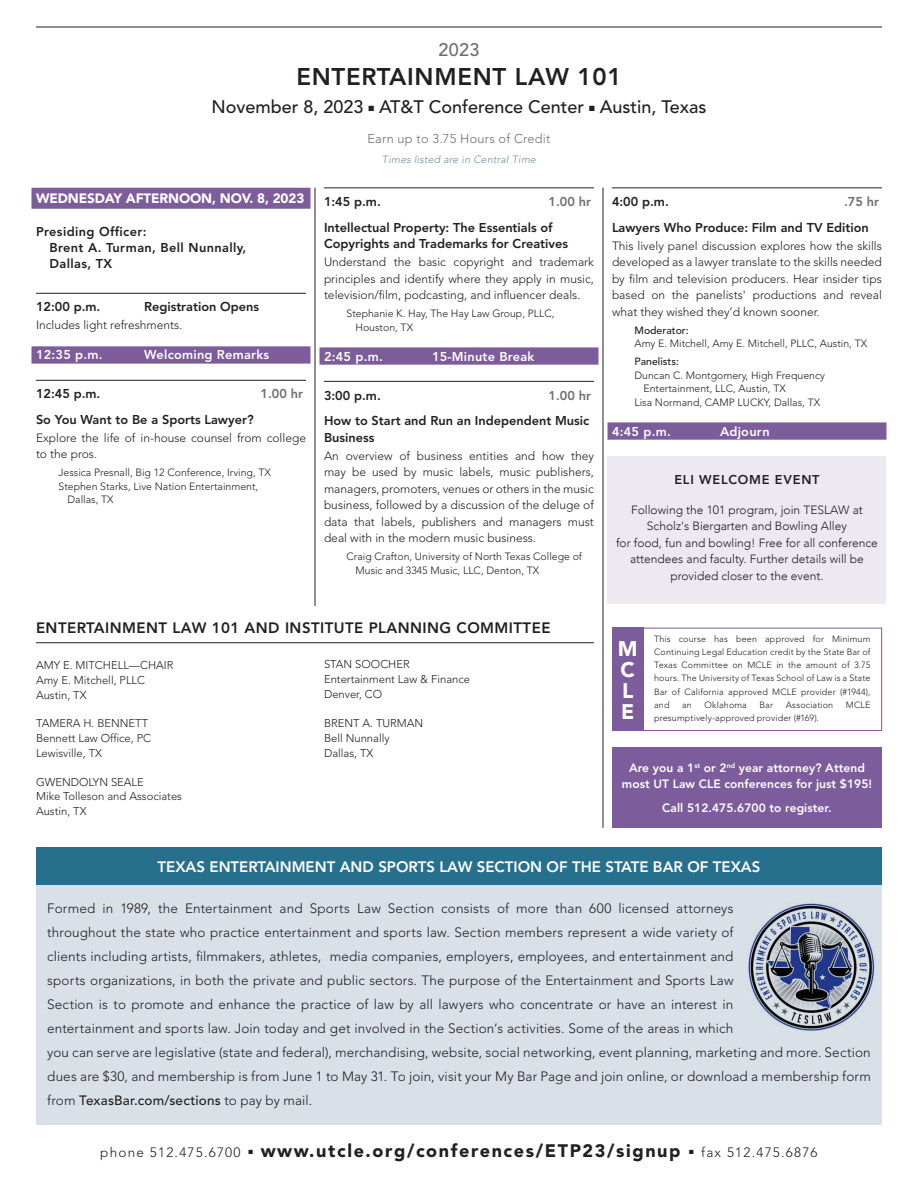
<style>
.page{position:relative;width:918px;height:1188px;background:#fff}
.page>*{position:absolute;margin:0;border:0;box-sizing:border-box;transform-origin:0 0}
.t1{font:800 24px "Avenir LT Std";letter-spacing:.03em;color:#231f20}
.t2{font:900 21px/21px "Avenir LT Std";color:#fff}
.t3{font:500 18px "Avenir LT Std";color:#231f20}
.t4{font:900 18px "Avenir LT Std";letter-spacing:.09em;color:#231f20}
.t5{font:500 18px "Avenir LT Std";color:#6c6d70}
.t6{font:800 15px "Avenir LT Std";color:#fff}
.t7{font:800 15px "Avenir LT Std";letter-spacing:.03em;color:#231f20}
.t8{font:300 13.5px/24px "Avenir LT Std";letter-spacing:.01em;color:#231f20}
.t9{font:300 13.5px "Avenir LT Std";letter-spacing:.09em;color:#231f20}
.t10{font:900 13.5px "Avenir LT Std";letter-spacing:-.01em;color:#fff}
.t11{font:800 12.75px/16.5px "Avenir LT Std";color:#231f20}
.t12{font:800 12.75px "Avenir LT Std";letter-spacing:.02em;color:#fff}
.t13{font:800 12.75px/15.8px "Avenir LT Std";letter-spacing:.03em;color:#231f20}
.t14{font:300 12.75px "Avenir LT Std";letter-spacing:.02em;color:#6c6d70}
.t15{font:800 12.75px "Avenir LT Std";color:#6c6d70}
.t16{font:800 12.75px "Avenir";letter-spacing:.06em;color:#231f20}
.t17{font:300 12px/16.5px "Avenir LT Std";color:#231f20;text-align:justify}
.t18{font:300 12px/16.5px "Avenir";color:#231f20;text-align:center}
.t19{font:800 12px/16.5px "Avenir LT Std";letter-spacing:.005em;color:#fff;text-align:center}
.t20{font:300 11.25px/15px "Avenir LT Std";color:#231f20}
.t21{font:300 10.5px/13.5px "Avenir LT Std";color:#231f20}
.t22{font:italic 300 10.5px "Avenir LT Std";letter-spacing:.02em;color:#6d8fa7}
.t23{font:500 10.5px "Avenir LT Std";color:#231f20}
.t24{font:300 9px/13px "Avenir LT Std";letter-spacing:.015em;color:#231f20;text-align:justify}
.s1{font-weight:500}
</style>
<div class="page">
<div style="left:36px;top:875px;width:846px;height:250px;background:#d9e0e7"></div>
<div style="left:608px;top:456px;width:278px;height:148px;background:#ece9f2"></div>
<hr style="left:315px;top:188px;width:1px;height:418px;background:#231f20">
<hr style="left:603px;top:188px;width:1px;height:640px;background:#231f20">
<div style="left:32px;top:188px;width:278px;height:21px;background:#7c5c9a"></div>
<hr style="left:36px;top:293px;width:270px;height:1px;background:#231f20">
<div style="left:32px;top:346px;width:278px;height:18px;background:#7c5c9a"></div>
<hr style="left:36px;top:380px;width:270px;height:1px;background:#231f20">
<hr style="left:324px;top:188px;width:270px;height:1px;background:#231f20">
<div style="left:320px;top:347px;width:278px;height:18px;background:#7c5c9a"></div>
<hr style="left:324px;top:381px;width:270px;height:1px;background:#231f20">
<hr style="left:612px;top:188px;width:270px;height:1px;background:#231f20">
<div style="left:608px;top:422px;width:278px;height:18px;background:#7c5c9a"></div>
<hr style="left:36px;top:27px;width:846px;height:1px;background:#231f20">
<div style="left:36px;top:847px;width:846px;height:38px;background:#26708d"></div>
<hr style="left:36px;top:642px;width:558px;height:1px;background:#231f20">
<img style="left:748px;top:903px;width:127px;height:128px">
<div style="left:643px;top:628px;width:239px;height:103px;border:1px solid #7c5c9a"></div>
<div style="left:612px;top:628px;width:31px;height:103px;background:#7c5c9a"></div>
<div style="left:612px;top:747px;width:270px;height:81px;background:#7c5c9a"></div>
<h3 class="t5" style="left:438px;top:40px;width:43px">2023</h3>
<h1 class="t1" style="left:296px;top:62px;width:327px">ENTERTAINMENT LAW 101</h1>
<h3 class="t3" style="left:211px;top:97px;width:497px">November 8, 2023 ■ AT&amp;T Conference Center ■ Austin, Texas</h3>
<p class="t14" style="left:367px;top:131px;width:185px">Earn up to 3.75 Hours of Credit</p>
<p class="t22" style="left:382px;top:153px;width:156px">Times listed are in Central Time</p>
<p class="t10" style="left:36px;top:190px;width:270px">WEDNESDAY AFTERNOON, NOV. 8, 2023</p>
<p class="t13" style="left:50px;top:224px;width:198px;text-indent:-14px">Presiding Officer:<br>Brent A. Turman, Bell Nunnally,<br>Dallas, TX</p>
<p class="t11" style="left:36px;top:299px;width:66px">12:00 p.m.</p>
<p class="t11" style="left:144px;top:299px;width:117px">Registration Opens</p>
<p class="t17" style="left:36px;top:317px;width:148px">Includes light refreshments.</p>
<p class="t12" style="left:36px;top:348px;width:68px">12:35 p.m.</p>
<p class="t12" style="left:144px;top:348px;width:127px">Welcoming Remarks</p>
<p class="t11" style="left:36px;top:386px;width:66px">12:45 p.m.</p>
<p class="t15" style="left:261px;top:387px;width:44px">1.00 hr</p>
<p class="t11" style="left:36px;top:411px;width:219px">So You Want to Be a Sports Lawyer?</p>
<p class="t17" style="left:36px;top:430px;width:272px">Explore the life of in-house counsel from college to the pros.</p>
<p class="t21" style="left:58px;top:466px;width:214px">Jessica Presnall, Big 12 Conference, Irving, TX</p>
<p class="t21" style="left:58px;top:480px;width:201px">Stephen Starks, Live Nation Entertainment,</p>
<p class="t21" style="left:67px;top:493px;width:48px">Dallas, TX</p>
<p class="t11" style="left:324px;top:193px;width:58px">1:45 p.m.</p>
<p class="t15" style="left:549px;top:194px;width:44px">1.00 hr</p>
<p class="t11" style="left:324px;top:219px;width:246px">Intellectual Property: The Essentials of<br>Copyrights and Trademarks for Creatives</p>
<p class="t17" style="left:324px;top:254px;width:272px">Understand the basic copyright and trademark principles and identify where they apply in music, television/film, podcasting, and influencer deals.</p>
<p class="t21" style="left:355px;top:307px;width:201px;text-indent:-9px">Stephanie K. Hay, The Hay Law Group, PLLC,<br>Houston, TX</p>
<p class="t12" style="left:324px;top:349px;width:60px">2:45 p.m.</p>
<p class="t12" style="left:432px;top:349px;width:104px">15-Minute Break</p>
<p class="t11" style="left:324px;top:387px;width:58px">3:00 p.m.</p>
<p class="t15" style="left:549px;top:388px;width:44px">1.00 hr</p>
<p class="t11" style="left:324px;top:412px;width:267px">How to Start and Run an Independent Music<br>Business</p>
<p class="t17" style="left:324px;top:447px;width:272px">An overview of business entities and how they may be used by music labels, music publishers, managers, promoters, venues or others in the music business, followed by a discussion of the deluge of data that labels, publishers and managers must deal with in the modern music business.</p>
<p class="t21" style="left:355px;top:550px;width:228px;text-indent:-9px">Craig Crafton, University of North Texas College of<br>Music and 3345 Music, LLC, Denton, TX</p>
<p class="t7" style="left:36px;top:619px;width:516px">ENTERTAINMENT LAW 101 AND INSTITUTE PLANNING COMMITTEE</p>
<p class="t20" style="left:36px;top:657px;width:139px">AMY E. MITCHELL—CHAIR<br>Amy E. Mitchell, PLLC<br>Austin, TX</p>
<p class="t20" style="left:36px;top:716px;width:117px">TAMERA H. BENNETT<br>Bennett Law Office, PC<br>Lewisville, TX</p>
<p class="t20" style="left:36px;top:774px;width:148px">GWENDOLYN SEALE<br>Mike Tolleson and Associates<br>Austin, TX</p>
<p class="t20" style="left:324px;top:657px;width:148px">STAN SOOCHER<br>Entertainment Law &amp; Finance<br>Denver, CO</p>
<p class="t20" style="left:324px;top:716px;width:101px">BRENT A. TURMAN<br>Bell Nunnally<br>Dallas, TX</p>
<p class="t11" style="left:612px;top:193px;width:58px">4:00 p.m.</p>
<p class="t15" style="left:844px;top:194px;width:36px">.75 hr</p>
<p class="t11" style="left:612px;top:219px;width:258px">Lawyers Who Produce: Film and TV Edition</p>
<p class="t17" style="left:612px;top:237px;width:272px">This lively panel discussion explores how the skills developed as a lawyer translate to the skills needed by film and television producers. Hear insider tips based on the panelists' productions and reveal what they wished they’d known sooner.</p>
<p class="t23" style="left:634px;top:324px;width:56px">Moderator:</p>
<p class="t21" style="left:634px;top:337px;width:234px">Amy E. Mitchell, Amy E. Mitchell, PLLC, Austin, TX</p>
<p class="t23" style="left:634px;top:355px;width:46px">Panelists:</p>
<p class="t21" style="left:634px;top:368px;width:192px">Duncan C. Montgomery, High Frequency</p>
<p class="t21" style="left:643px;top:382px;width:144px">Entertainment, LLC, Austin, TX</p>
<p class="t21" style="left:634px;top:395px;width:187px">Lisa Normand, CAMP LUCKY, Dallas, TX</p>
<p class="t12" style="left:612px;top:424px;width:60px">4:45 p.m.</p>
<p class="t12" style="left:720px;top:424px;width:51px">Adjourn</p>
<p class="t16" style="left:674px;top:469px;width:147px">ELI WELCOME EVENT</p>
<p class="t18" style="left:616px;top:501px;width:263px">Following the 101 program, join TESLAW at Scholz's Biergarten and Bowling Alley<br>for food, fun and bowling! Free for all conference attendees and faculty. Further details will be provided closer to the event.</p>
<h2 class="t2" style="left:618px;top:638px;width:21px">M<br>C<br>L<br>E</h2>
<p class="t24" style="left:654px;top:632px;width:218px">This course has been approved for Minimum Continuing Legal Education credit by the State Bar of Texas Committee on MCLE in the amount of 3.75 hours. The University of Texas School of Law is a State Bar of California approved MCLE provider (#1944), and</p>
<p class="t24" style="left:682px;top:698px;width:11px">an</p>
<p class="t24" style="left:705px;top:698px;width:44px">Oklahoma</p>
<p class="t24" style="left:760px;top:698px;width:15px">Bar</p>
<p class="t24" style="left:786px;top:698px;width:49px">Association</p>
<p class="t24" style="left:846px;top:698px;width:26px">MCLE</p>
<p class="t24" style="left:654px;top:711px;width:166px">presumptively-approved provider (#169).</p>
<p class="t19" style="left:622px;top:760px;width:252px">Are you a 1<sup>st</sup> or 2<sup>nd</sup> year attorney? Attend most UT Law CLE conferences for just $195!</p>
<p class="t19" style="left:662px;top:799px;width:171px">Call 512.475.6700 to register.</p>
<p class="t6" style="left:158px;top:858px;width:604px">TEXAS ENTERTAINMENT AND SPORTS LAW SECTION OF THE STATE BAR OF TEXAS</p>
<p class="t8" style="left:47px;top:896px;width:825px">Formed in 1989, the Entertainment and Sports Law Section consists of more than 600 licensed attorneys<br>throughout the state who practice entertainment and sports law. Section members represent a wide variety of<br>clients including artists, filmmakers, athletes, media companies, employers, employees, and entertainment and<br>sports organizations, in both the private and public sectors. The purpose of the Entertainment and Sports Law<br>Section is to promote and enhance the practice of law by all lawyers who concentrate or have an interest in<br>entertainment and sports law. Join today and get involved in the Section’s activities. Some of the areas in which<br>you can serve are legislative (state and federal), merchandising, website, social networking, event planning, marketing and more. Section dues are $30, and membership is from June 1 to May 31. To join, visit your My Bar Page and join online, or download a membership form from <span class="s1">TexasBar.com/sections</span> to pay by mail.</p>
<p class="t9" style="left:100px;top:1144px;width:142px">phone 512.475.6700</p>
<h3 class="t4" style="left:249px;top:1139px;width:433px">■ www.utcle.org/conferences/ETP23/signup</h3>
<p class="t9" style="left:689px;top:1144px;width:130px">■ fax 512.475.6876</p>
</div>
